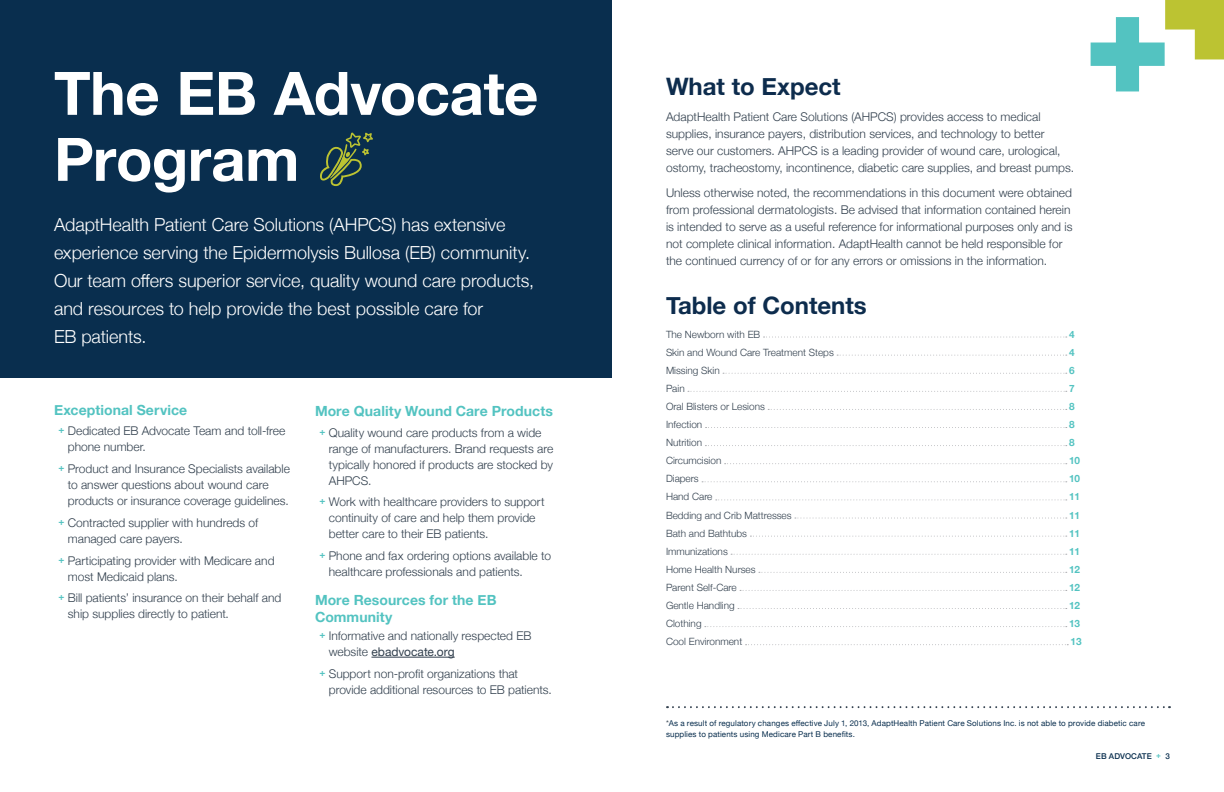
<style>
.page{position:relative;width:1224px;height:792px;background:#fff}
.page>*{position:absolute;margin:0;border:0;box-sizing:border-box;transform-origin:0 0}
.t1{font:700 60px/66px "Helvetica Neue";letter-spacing:-.01em;color:#fff}
.t2{font:700 24px "Helvetica Neue";color:#0d2c4d}
.t3{font:300 18px/28px "Helvetica Neue";color:#fff}
.t4{font:700 14px "Helvetica Neue";letter-spacing:.005em;color:#53c3c1}
.t5{font:300 12px/16px "Helvetica Neue";color:#313f4d}
.t6{font:300 10px "Helvetica Neue";color:#313f4d}
.t7{font:700 10px "Helvetica Neue";color:#53c3c1}
.t8{font:8px/11px "Helvetica Neue";letter-spacing:.015em;color:#092e4e}
.t9{font:500 8px "Helvetica Neue";letter-spacing:.005em;color:#092e4e}
.s1{font-weight:400}
.s2{color:#313f4d}
.s3{color:#53c3c1}
</style>
<div class="page">
<div style="left:0;top:0;width:612px;height:378px;background:#092e4e"></div>
<svg style="left:667px;top:706px;width:503px;height:2px"></svg>
<hr style="left:371px;top:657px;width:84px;height:1px;background:#313f4d">
<svg style="left:320px;top:133px;width:53px;height:53px"></svg>
<svg style="left:764px;top:337px;width:303px;height:1px"></svg>
<svg style="left:837px;top:355px;width:230px;height:1px"></svg>
<svg style="left:723px;top:373px;width:344px;height:1px"></svg>
<svg style="left:688px;top:391px;width:379px;height:1px"></svg>
<svg style="left:768px;top:409px;width:299px;height:1px"></svg>
<svg style="left:706px;top:427px;width:361px;height:1px"></svg>
<svg style="left:705px;top:445px;width:362px;height:1px"></svg>
<svg style="left:725px;top:463px;width:342px;height:1px"></svg>
<svg style="left:702px;top:481px;width:365px;height:1px"></svg>
<svg style="left:716px;top:499px;width:351px;height:1px"></svg>
<svg style="left:795px;top:518px;width:272px;height:1px"></svg>
<svg style="left:750px;top:536px;width:317px;height:1px"></svg>
<svg style="left:731px;top:554px;width:336px;height:1px"></svg>
<svg style="left:759px;top:572px;width:308px;height:1px"></svg>
<svg style="left:740px;top:590px;width:327px;height:1px"></svg>
<svg style="left:738px;top:608px;width:329px;height:1px"></svg>
<svg style="left:705px;top:626px;width:362px;height:1px"></svg>
<svg style="left:746px;top:644px;width:322px;height:1px"></svg>
<svg style="left:1091px;top:0;width:133px;height:91px"></svg>
<h1 class="t1" style="left:54px;top:66px;width:486px">The EB Advocate<br>Program</h1>
<p class="t3" style="left:54px;top:213px;width:482px">AdaptHealth Patient Care Solutions (AHPCS) has extensive experience serving the Epidermolysis Bullosa (EB) community.<br>Our team offers superior service, quality wound care products, and resources to help provide the best possible care for<br>EB patients.</p>
<p class="t4" style="left:54px;top:405px;width:135px">Exceptional Service</p>
<p class="t5" style="left:68px;top:424px;width:219px;text-indent:-9px"><sup>+</sup> Dedicated EB Advocate Team and toll-free phone number.</p>
<p class="t5" style="left:68px;top:462px;width:224px;text-indent:-9px"><sup>+</sup> Product and Insurance Specialists available to answer questions about wound care products or insurance coverage guidelines.</p>
<p class="t5" style="left:68px;top:514px;width:192px;text-indent:-9px"><sup>+</sup> Contracted supplier with hundreds of managed care payers.</p>
<p class="t5" style="left:68px;top:551px;width:208px;text-indent:-9px"><sup>+</sup> Participating provider with Medicare and most Medicaid plans.</p>
<p class="t5" style="left:68px;top:591px;width:215px;text-indent:-9px"><sup>+</sup> Bill patients’ insurance on their behalf and ship supplies directly to patient.</p>
<p class="t4" style="left:315px;top:406px;width:240px">More Quality Wound Care Products</p>
<p class="t5" style="left:329px;top:424px;width:226px;text-indent:-9px"><sup>+</sup> Quality wound care products from a wide range of manufacturers. Brand requests are typically honored if products are stocked by AHPCS.</p>
<p class="t5" style="left:329px;top:493px;width:217px;text-indent:-9px"><sup>+</sup> Work with healthcare providers to support continuity of care and help them provide better care to their EB patients.</p>
<p class="t5" style="left:329px;top:549px;width:224px;text-indent:-9px"><sup>+</sup> Phone and fax ordering options available to healthcare professionals and patients.</p>
<p class="t4" style="left:315px;top:595px;width:183px">More Resources for the EB</p>
<p class="t5" style="left:329px;top:629px;width:204px;text-indent:-9px"><sup>+</sup> Informative and nationally respected EB website <span class="s1">ebadvocate.org</span></p>
<p class="t5" style="left:329px;top:665px;width:225px;text-indent:-9px"><sup>+</sup> Support non-profit organizations that provide additional resources to EB patients.</p>
<p class="t4" style="left:315px;top:612px;width:79px">Community</p>
<h2 class="t2" style="left:666px;top:78px;width:176px">What to Expect</h2>
<p class="t5" style="left:666px;top:110px;width:410px;line-height:17px">AdaptHealth Patient Care Solutions (AHPCS) provides access to medical supplies, insurance payers, distribution services, and technology to better serve our customers. AHPCS is a leading provider of wound care, urological, ostomy, tracheostomy, incontinence, diabetic care supplies, and breast pumps.</p>
<p class="t5" style="left:666px;top:184px;width:408px;line-height:17px">Unless otherwise noted, the recommendations in this document were obtained from professional dermatologists. Be advised that information contained herein is intended to serve as a useful reference for informational purposes only and is not complete clinical information. AdaptHealth cannot be held responsible for the continued currency of or for any errors or omissions in the information.</p>
<h2 class="t2" style="left:666px;top:297px;width:202px">Table of Contents</h2>
<p class="t6" style="left:666px;top:326px;width:96px">The Newborn with EB</p>
<p class="t7" style="left:1069px;top:330px;width:7px">4</p>
<p class="t6" style="left:666px;top:348px;width:169px">Skin and Wound Care Treatment Steps</p>
<p class="t7" style="left:1069px;top:348px;width:7px">4</p>
<p class="t6" style="left:666px;top:362px;width:55px">Missing Skin</p>
<p class="t7" style="left:1069px;top:366px;width:7px">6</p>
<p class="t6" style="left:666px;top:385px;width:20px">Pain</p>
<p class="t7" style="left:1069px;top:385px;width:7px">7</p>
<p class="t6" style="left:666px;top:403px;width:100px">Oral Blisters or Lesions</p>
<p class="t7" style="left:1069px;top:403px;width:7px">8</p>
<p class="t6" style="left:666px;top:421px;width:38px">Infection</p>
<p class="t7" style="left:1069px;top:421px;width:7px">8</p>
<p class="t6" style="left:666px;top:439px;width:38px">Nutrition</p>
<p class="t7" style="left:1069px;top:439px;width:7px">8</p>
<p class="t6" style="left:666px;top:457px;width:57px">Circumcision</p>
<p class="t7" style="left:1069px;top:457px;width:13px">10</p>
<p class="t6" style="left:666px;top:475px;width:34px">Diapers</p>
<p class="t7" style="left:1069px;top:475px;width:13px">10</p>
<p class="t6" style="left:666px;top:493px;width:48px">Hand Care</p>
<p class="t7" style="left:1069px;top:493px;width:13px">11</p>
<p class="t6" style="left:666px;top:507px;width:127px">Bedding and Crib Mattresses</p>
<p class="t7" style="left:1069px;top:511px;width:13px">11</p>
<p class="t6" style="left:666px;top:529px;width:83px">Bath and Bathtubs</p>
<p class="t7" style="left:1069px;top:529px;width:13px">11</p>
<p class="t6" style="left:666px;top:543px;width:63px">Immunizations</p>
<p class="t7" style="left:1069px;top:547px;width:13px">11</p>
<p class="t6" style="left:666px;top:566px;width:91px">Home Health Nurses</p>
<p class="t7" style="left:1069px;top:566px;width:13px">12</p>
<p class="t6" style="left:666px;top:584px;width:72px">Parent Self-Care</p>
<p class="t7" style="left:1069px;top:584px;width:13px">12</p>
<p class="t6" style="left:666px;top:602px;width:70px">Gentle Handling</p>
<p class="t7" style="left:1069px;top:602px;width:13px">12</p>
<p class="t6" style="left:666px;top:620px;width:37px">Clothing</p>
<p class="t7" style="left:1069px;top:620px;width:13px">13</p>
<p class="t6" style="left:666px;top:638px;width:78px">Cool Environment</p>
<p class="t7" style="left:1071px;top:638px;width:13px">13</p>
<p class="t8" style="left:666px;top:718px;width:481px"><span class="s2">*</span>As a result of regulatory changes effective July 1, 2013, AdaptHealth Patient Care Solutions Inc. is not able to provide diabetic care supplies to patients using Medicare Part B benefits.</p>
<p class="t9" style="left:1096px;top:753px;width:76px">EB ADVOCATE <span class="s3">+</span> 3</p>
</div>
